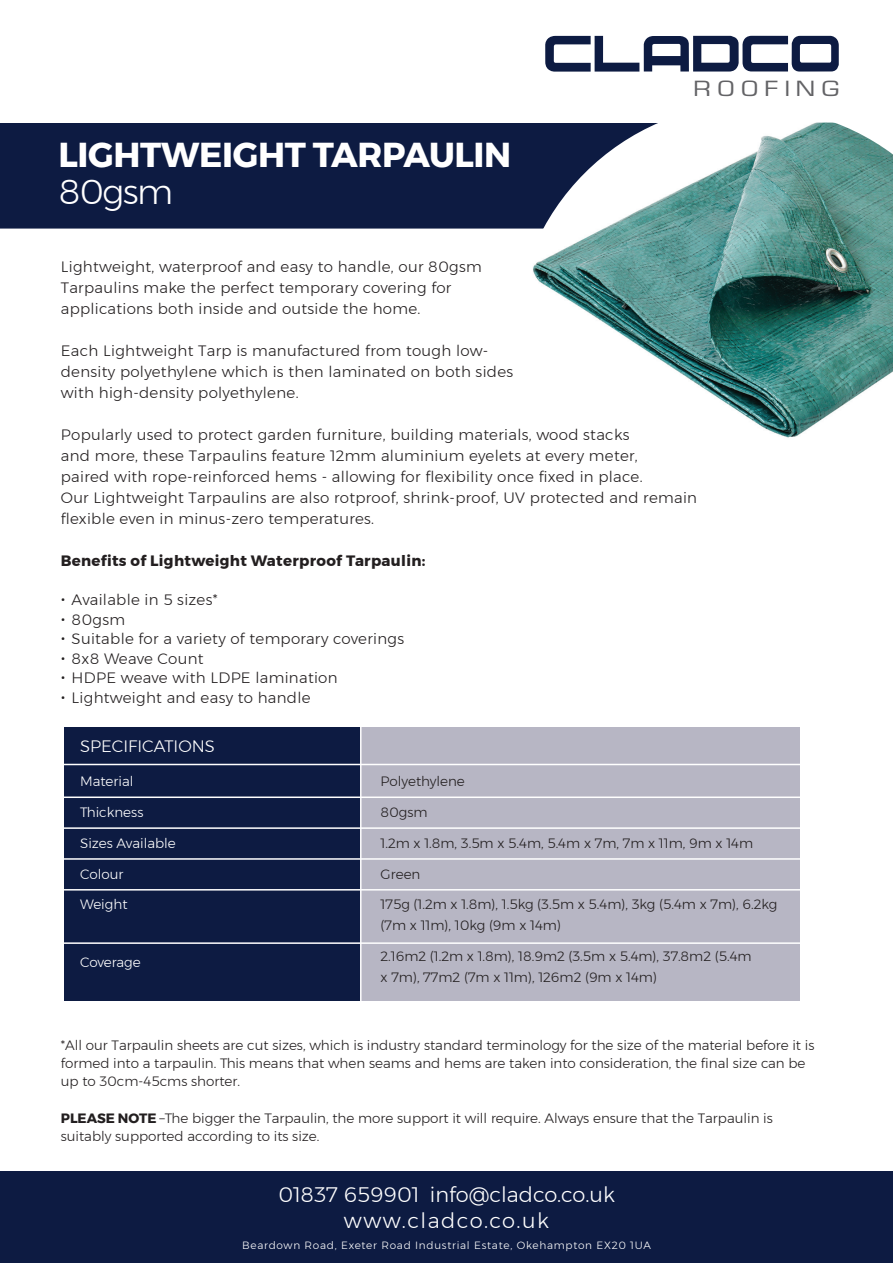
<style>
.page{position:relative;width:893px;height:1263px;background:#fff}
.page>*{position:absolute;margin:0;border:0;box-sizing:border-box;transform-origin:0 0}
.t1{font:700 34.5px/37.3px "Montserrat";letter-spacing:-.01em;color:#fff}
.t2{font:24.9px "Euro Style Normal";letter-spacing:.26em;color:#636366;scale:1.23 1}
.t3{font:300 21px "Montserrat";color:#fff}
.t4{font:300 21px "Montserrat";letter-spacing:.07em;color:#fff}
.t5{font:300 16.5px "Montserrat";color:#fff}
.t6{font:300 15px/21px "Montserrat";letter-spacing:.02em;color:#231f20}
.t7{font:700 15px "Montserrat";letter-spacing:.02em;color:#231f20}
.t8{font:300 13.5px/18px "Montserrat";color:#231f20}
.t9{font:300 13.5px "Montserrat";color:#fff}
.t10{font:300 10.5px "Montserrat";letter-spacing:.07em;color:#fff}
.s1{font-weight:300}
.s2{font-size:19.5px}
.s3{font-weight:700}
</style>
<div class="page">
<div style="left:0;top:123px;width:515px;height:106px;background:#0d1b42"></div>
<svg style="left:545px;top:36px;width:294px;height:36px"></svg>
<div style="left:0;top:1171px;width:893px;height:92px;background:#0d1b42"></div>
<div style="left:65px;top:727px;width:491px;height:273px;background:#0d1b42"></div>
<div style="left:361px;top:727px;width:438px;height:273px;background:#b7b6c4"></div>
<hr style="left:360px;top:718px;width:2px;height:285px;background:#fff">
<hr style="left:26px;top:796px;width:802px;height:2px;background:#fff">
<hr style="left:15px;top:827px;width:802px;height:2px;background:#fff">
<hr style="left:15px;top:858px;width:802px;height:2px;background:#fff">
<hr style="left:15px;top:889px;width:802px;height:1px;background:#fff">
<hr style="left:15px;top:942px;width:802px;height:2px;background:#fff">
<hr style="left:29px;top:764px;width:784px;height:1px;background:#fff">
<svg style="left:515px;top:122px;width:378px;height:316px"></svg>
<p class="t1" style="left:58px;top:136px;width:454px">LIGHTWEIGHT TARPAULIN<br><span class="s1">80gsm</span></p>
<p class="t2" style="left:695px;top:79px;width:119px">ROOFING</p>
<p class="t6" style="left:61px;top:256px;width:422px">Lightweight, waterproof and easy to handle, our 80gsm<br>Tarpaulins make the perfect temporary covering for applications both inside and outside the home.</p>
<p class="t6" style="left:61px;top:340px;width:454px">Each Lightweight Tarp is manufactured from tough low&shy;density polyethylene which is then laminated on both sides with high-density polyethylene.</p>
<p class="t6" style="left:61px;top:424px;width:638px">Popularly used to protect garden furniture, building materials, wood stacks<br>and more, these Tarpaulins feature 12mm aluminium eyelets at every meter,<br>paired with rope-reinforced hems - allowing for flexibility once fixed in place.<br>Our Lightweight Tarpaulins are also rotproof, shrink-proof, UV protected and remain flexible even in minus-zero temperatures.</p>
<p class="t7" style="left:61px;top:549px;width:366px">Benefits of Lightweight Waterproof Tarpaulin:</p>
<p class="t6" style="left:61px;top:589px;width:158px"><span class="s2">•</span> Available in 5 sizes*</p>
<p class="t6" style="left:61px;top:608px;width:66px"><span class="s2">•</span> 80gsm</p>
<p class="t6" style="left:61px;top:628px;width:345px"><span class="s2">•</span> Suitable for a variety of temporary coverings</p>
<p class="t6" style="left:61px;top:647px;width:144px"><span class="s2">•</span> 8x8 Weave Count</p>
<p class="t6" style="left:61px;top:667px;width:278px"><span class="s2">•</span> HDPE weave with LDPE lamination</p>
<p class="t6" style="left:61px;top:686px;width:251px"><span class="s2">•</span> Lightweight and easy to handle</p>
<p class="t5" style="left:80px;top:734px;width:136px">SPECIFICATIONS</p>
<p class="t9" style="left:80px;top:771px;width:55px">Material</p>
<p class="t9" style="left:80px;top:802px;width:65px">Thickness</p>
<p class="t9" style="left:80px;top:833px;width:97px">Sizes Available</p>
<p class="t9" style="left:80px;top:864px;width:45px">Colour</p>
<p class="t9" style="left:80px;top:894px;width:49px">Weight</p>
<p class="t9" style="left:80px;top:951px;width:62px">Coverage</p>
<p class="t8" style="left:381px;top:772px;width:86px">Polyethylene</p>
<p class="t8" style="left:381px;top:803px;width:49px">80gsm</p>
<p class="t8" style="left:381px;top:834px;width:374px">1.2m x 1.8m, 3.5m x 5.4m, 5.4m x 7m, 7m x 11m, 9m x 14m</p>
<p class="t8" style="left:381px;top:865px;width:41px">Green</p>
<p class="t8" style="left:381px;top:894px;width:398px;line-height:21px">175g (1.2m x 1.8m), 1.5kg (3.5m x 5.4m), 3kg (5.4m x 7m), 6.2kg (7m x 11m), 10kg (9m x 14m)</p>
<p class="t8" style="left:381px;top:946px;width:373px;line-height:21px">2.16m2 (1.2m x 1.8m), 18.9m2 (3.5m x 5.4m), 37.8m2 (5.4m x 7m), 77m2 (7m x 11m), 126m2 (9m x 14m)</p>
<p class="t8" style="left:61px;top:1036px;width:755px">*All our Tarpaulin sheets are cut sizes, which is industry standard terminology for the size of the material before it is formed into a tarpaulin. This means that when seams and hems are taken into consideration, the final size can be up to 30cm-45cms shorter.</p>
<p class="t8" style="left:61px;top:1109px;width:713px"><span class="s3">PLEASE NOTE</span> –The bigger the Tarpaulin, the more support it will require. Always ensure that the Tarpaulin is suitably supported according to its size.</p>
<p class="t3" style="left:278px;top:1179px;width:338px">01837 659901 info@cladco.co.uk</p>
<p class="t10" style="left:242px;top:1237px;width:410px">Beardown Road, Exeter Road Industrial Estate, Okehampton EX20 1UA</p>
<p class="t4" style="left:344px;top:1205px;width:207px">www.cladco.co.uk</p>
</div>
